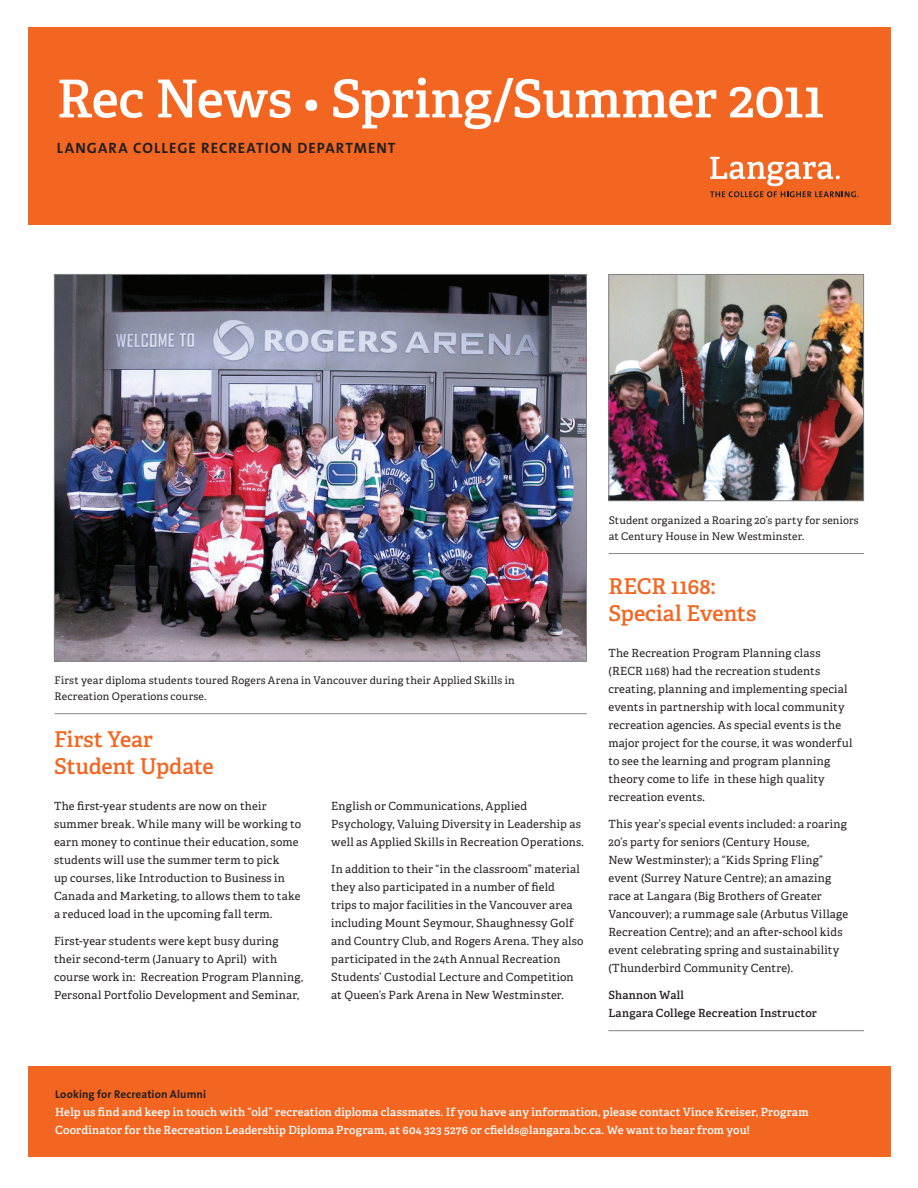
<style>
.page{position:relative;width:918px;height:1188px;background:#fff}
.page>*{position:absolute;margin:0;border:0;box-sizing:border-box;transform-origin:0 0}
.t1{font:600 52.2px "Adelle";letter-spacing:-.01em;color:#fff}
.t2{font:600 21.75px/27px "Adelle";letter-spacing:-.01em;color:#f36621}
.t3{font:700 15px "The Sans Os F";letter-spacing:.07em;color:#231f20}
.t4{font:11.25px/18px "Adelle";letter-spacing:.02em;color:#231f20}
.t5{font:600 11.25px/18px "Adelle";letter-spacing:.015em;color:#fff}
.t6{font:600 11.25px/18px "Adelle";letter-spacing:.015em;color:#231f20}
.t7{font:700 11.25px "The Sans Os F";letter-spacing:.01em;color:#231f20}
.t8{font:10.5px/15.8px "Adelle";letter-spacing:.02em;color:#231f20}
.s1{font-size:40.5px}
</style>
<div class="page">
<div style="left:28px;top:27px;width:863px;height:198px;background:#f36621"></div>
<svg style="left:710px;top:157px;width:148px;height:40px"></svg>
<div style="left:28px;top:1066px;width:863px;height:91px;background:#f36621"></div>
<hr style="left:608px;top:1030px;width:256px;height:1px;background:#808285">
<hr style="left:55px;top:713px;width:532px;height:1px;background:#808285">
<img style="left:56px;top:276px;width:529px;height:384px">
<hr style="left:609px;top:553px;width:255px;height:1px;background:#808285">
<img style="left:610px;top:276px;width:252px;height:223px">
<div style="left:608px;top:274px;width:256px;height:227px;border:1px solid #808285"></div>
<h1 class="t1" style="left:57px;top:66px;width:769px">Rec News <span class="s1">•</span> Spring/Summer 2011</h1>
<h3 class="t3" style="left:57px;top:139px;width:340px">LANGARA COLLEGE RECREATION DEPARTMENT</h3>
<p class="t8" style="left:55px;top:673px;width:462px">First year diploma students toured Rogers Arena in Vancouver during their Applied Skills in<br>Recreation Operations course.</p>
<h2 class="t2" style="left:54px;top:726px;width:161px">First Year<br>Student Update</h2>
<p class="t4" style="left:54px;top:797px;width:249px">The first-year students are now on their summer break. While many will be working to earn money to continue their education, some students will use the summer term to pick<br>up courses, like Introduction to Business in Canada and Marketing, to allows them to take a reduced load in the upcoming fall term.</p>
<p class="t4" style="left:54px;top:932px;width:251px">First-year students were kept busy during their second-term (January to April) with course work in: Recreation Program Planning, Personal Portfolio Development and Seminar,</p>
<p class="t4" style="left:331px;top:797px;width:254px">English or Communications, Applied<br>Psychology, Valuing Diversity in Leadership as well as Applied Skills in Recreation Operations.</p>
<p class="t4" style="left:331px;top:860px;width:254px">In addition to their “in the classroom” material they also participated in a number of field<br>trips to major facilities in the Vancouver area including Mount Seymour, Shaughnessy Golf and Country Club, and Rogers Arena. They also participated in the 24th Annual Recreation Students’ Custodial Lecture and Competition at Queen’s Park Arena in New Westminster.</p>
<p class="t8" style="left:609px;top:513px;width:252px">Student organized a Roaring 20’s party for seniors at Century House in New Westminster.</p>
<h2 class="t2" style="left:608px;top:573px;width:149px">RECR 1168:<br>Special Events</h2>
<p class="t4" style="left:608px;top:644px;width:245px">The Recreation Program Planning class (RECR 1168) had the recreation students creating, planning and implementing special events in partnership with local community recreation agencies. As special events is the major project for the course, it was wonderful to see the learning and program planning theory come to life in these high quality recreation events.</p>
<p class="t4" style="left:608px;top:815px;width:241px">This year’s special events included: a roaring 20’s party for seniors (Century House,<br>New Westminster); a “Kids Spring Fling” event (Surrey Nature Centre); an amazing race at Langara (Big Brothers of Greater Vancouver); a rummage sale (Arbutus Village Recreation Centre); and an after-school kids event celebrating spring and sustainability (Thunderbird Community Centre).</p>
<p class="t6" style="left:608px;top:986px;width:210px">Shannon Wall<br>Langara College Recreation Instructor</p>
<p class="t7" style="left:55px;top:1087px;width:152px">LOOKING FOR RECREATION ALUMNI</p>
<p class="t5" style="left:55px;top:1103px;width:755px">Help us find and keep in touch with “old” recreation diploma classmates. If you have any information, please contact Vince Kreiser, Program<br>Coordinator for the Recreation Leadership Diploma Program, at 604 323 5276 or cfields@langara.bc.ca. We want to hear from you!</p>
</div>
